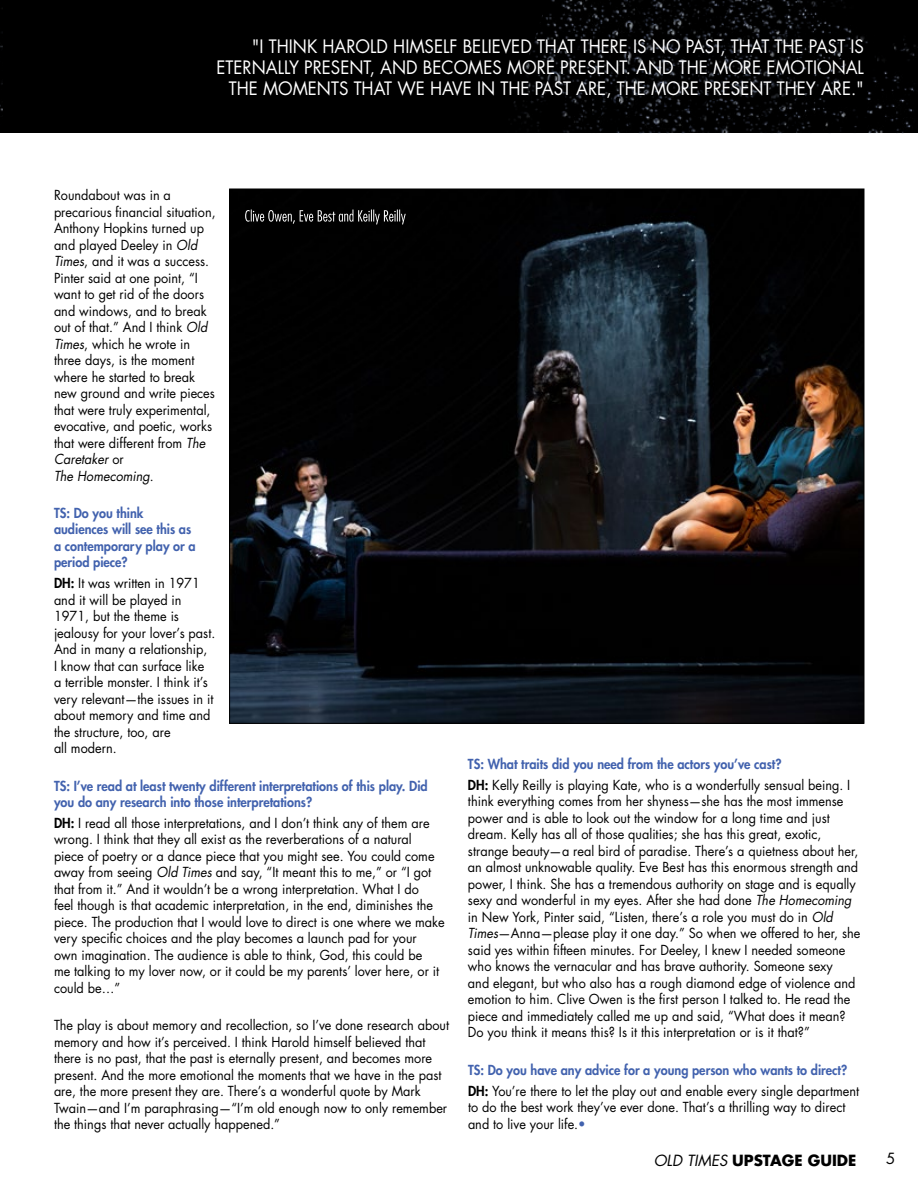
<style>
.page{position:relative;width:918px;height:1188px;background:#fff}
.page>*{position:absolute;margin:0;border:0;box-sizing:border-box;transform-origin:0 0}
.t1{font:18px/21px "Futura Std";color:#fff;text-align:right;scale:.94 1}
.t2{font:700 15px "Futura Std";color:#000}
.t3{font:15px "Futura Std";color:#000}
.t4{font:13.5px/16.5px "Futura Std";color:#000;scale:.94 1}
.t5{font:800 13.5px/16.5px "Futura Std";color:#4262ae;scale:.94 1}
.s1{font-style:italic}
.s2{font-weight:800}
.s3{font-weight:800;color:#4262ae}
.s4{color:#4262ae}
.s5{font-weight:400;font-style:italic}
</style>
<div class="page">
<div style="left:0;top:0;width:918px;height:133px;background:#000"></div>
<img style="left:0;top:45px;width:2px;height:66px">
<img style="left:513px;top:0;width:403px;height:133px">
<img style="left:231px;top:191px;width:631px;height:531px">
<svg style="left:245px;top:210px;width:161px;height:14px;background:#393939"></svg>
<h1 class="t1" style="left:217px;top:36px;width:690px">"I THINK HAROLD HIMSELF BELIEVED THAT THERE IS NO PAST, THAT THE PAST IS<br>ETERNALLY PRESENT, AND BECOMES MORE PRESENT. AND THE MORE EMOTIONAL<br>THE MOMENTS THAT WE HAVE IN THE PAST ARE, THE MORE PRESENT THEY ARE."</h1>
<p class="t4" style="left:54px;top:187px;width:174px">Roundabout was in a precarious financial situation,<br>Anthony Hopkins turned up and played Deeley in <span class="s1">Old<br>Times</span>, and it was a success.<br>Pinter said at one point, “I want to get rid of the doors and windows, and to break out of that.” And I think <span class="s1">Old<br>Times</span>, which he wrote in three days, is the moment where he started to break new ground and write pieces that were truly experimental, evocative, and poetic, works that were different from <span class="s1">The<br>Caretaker</span> or<br><span class="s1">The Homecoming</span>.</p>
<p class="t5" style="left:54px;top:505px;width:152px">TS: Do you think audiences will see this as a contemporary play or a period piece?</p>
<p class="t4" style="left:54px;top:575px;width:173px"><span class="s2">DH:</span> It was written in 1971 and it will be played in<br>1971, but the theme is jealousy for your lover’s past.<br>And in many a relationship,<br>I know that can surface like<br>a terrible monster. I think it’s very relevant—the issues in it about memory and time and the structure, too, are<br>all modern.</p>
<p class="t5" style="left:54px;top:777px;width:399px">TS: I’ve read at least twenty different interpretations of this play. Did you do any research into those interpretations?</p>
<p class="t4" style="left:54px;top:815px;width:417px"><span class="s2">DH:</span> I read all those interpretations, and I don’t think any of them are wrong. I think that they all exist as the reverberations of a natural piece of poetry or a dance piece that you might see. You could come away from seeing <span class="s1">Old Times</span> and say, “It meant this to me,” or “I got that from it.” And it wouldn’t be a wrong interpretation. What I do<br>feel though is that academic interpretation, in the end, diminishes the piece. The production that I would love to direct is one where we make very specific choices and the play becomes a launch pad for your<br>own imagination. The audience is able to think, God, this could be<br>me talking to my lover now, or it could be my parents’ lover here, or it could be…”</p>
<p class="t4" style="left:54px;top:1017px;width:422px">The play is about memory and recollection, so I’ve done research about memory and how it’s perceived. I think Harold himself believed that there is no past, that the past is eternally present, and becomes more present. And the more emotional the moments that we have in the past are, the more present they are. There’s a wonderful quote by Mark Twain—and I’m paraphrasing—“I’m old enough now to only remember the things that never actually happened.”</p>
<p class="t4" style="left:468px;top:754px;width:408px;line-height:20.9px"><span class="s3">TS: What traits did you need from the actors you’ve cast?<br></span><span class="s2">DH:</span> Kelly Reilly is playing Kate, who is a wonderfully sensual being. I</p>
<p class="t4" style="left:468px;top:793px;width:419px">think everything comes from her shyness—she has the most immense power and is able to look out the window for a long time and just dream. Kelly has all of those qualities; she has this great, exotic, strange beauty—a real bird of paradise. There’s a quietness about her, an almost unknowable quality. Eve Best has this enormous strength and power, I think. She has a tremendous authority on stage and is equally sexy and wonderful in my eyes. After she had done <span class="s1">The Homecoming </span>in New York, Pinter said, “Listen, there’s a role you must do in <span class="s1">Old Times</span>—Anna—please play it one day.” So when we offered to her, she said yes within fifteen minutes. For Deeley, I knew I needed someone who knows the vernacular and has brave authority. Someone sexy<br>and elegant, but who also has a rough diamond edge of violence and emotion to him. Clive Owen is the first person I talked to. He read the piece and immediately called me up and said, “What does it mean?<br>Do you think it means this? Is it this interpretation or is it that?”</p>
<p class="t4" style="left:468px;top:1060px;width:418px;line-height:20.9px"><span class="s3">TS: Do you have any advice for a young person who wants to direct?<br></span><span class="s2">DH:</span> You’re there to let the play out and enable every single department</p>
<p class="t4" style="left:468px;top:1099px;width:403px">to do the best work they’ve ever done. That’s a thrilling way to direct and to live your life.<span class="s4">•</span></p>
<p class="t2" style="left:654px;top:1150px;width:204px"><span class="s5">OLD TIMES</span> UPSTAGE GUIDE</p>
<p class="t3" style="left:886px;top:1149px;width:11px">5</p>
</div>
